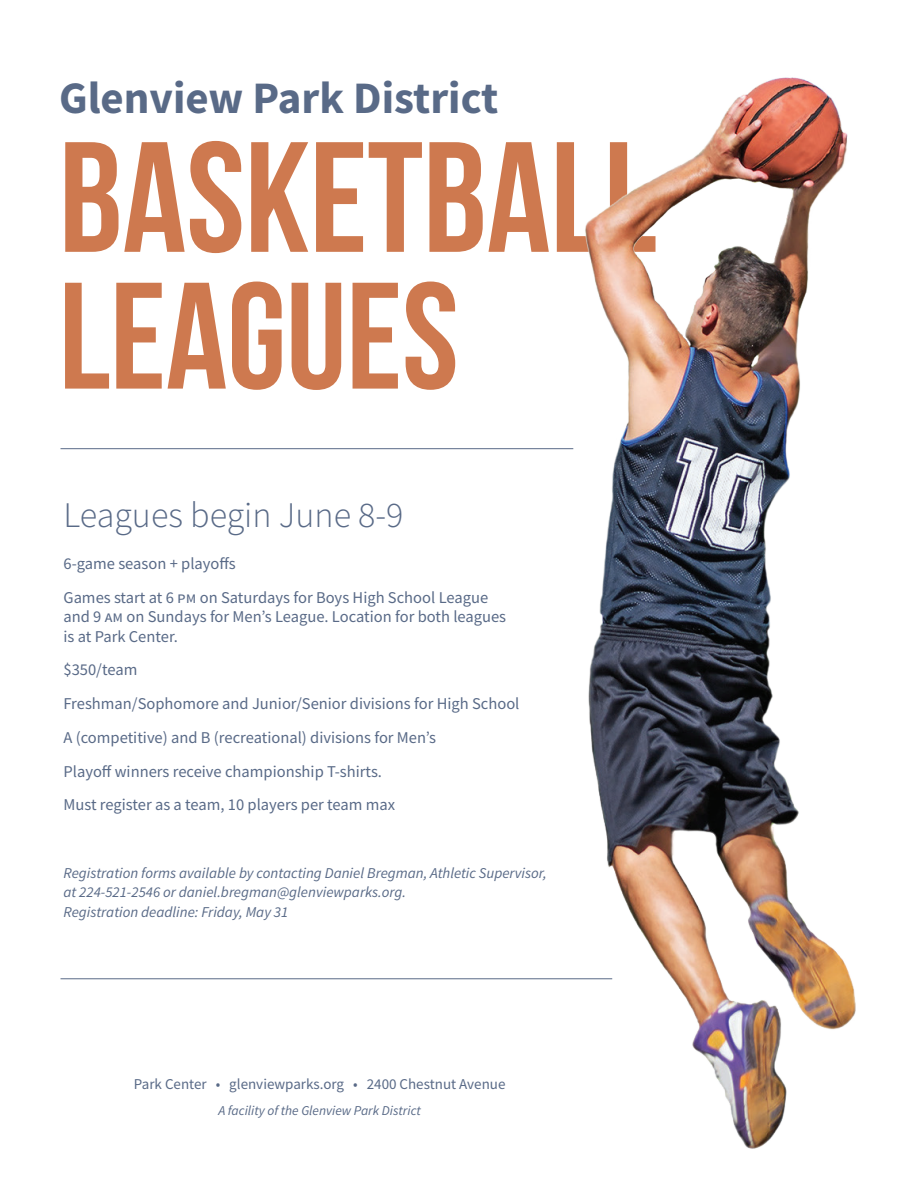
<style>
.page{position:relative;width:918px;height:1188px;background:#fff}
.page>*{position:absolute;margin:0;border:0;box-sizing:border-box;transform-origin:0 0}
.t1{font:700 156.6px "Bebas Neue";color:#ce794f}
.t2{font:700 151.2px "Bebas Neue";color:#ce794f}
.t3{font:700 45px "Source Sans Pro";color:#596a87}
.t4{font:300 36px "Source Sans Pro";color:#596a87}
.t5{font:16.5px/19.5px "Source Sans Pro";color:#596a87}
.t6{font:italic 15px/19.5px "Source Sans Pro";color:#596a87}
.t7{font:15px "Source Sans Pro";color:#596a87}
.t8{font:italic 13.5px "Source Sans Pro";color:#596a87}
</style>
<div class="page">
<img style="left:527px;top:77px;width:329px;height:1072px">
<hr style="left:61px;top:448px;width:512px;height:1px;background:#596a87">
<hr style="left:61px;top:979px;width:551px;height:1px;background:#596a87">
<p class="t3" style="left:59px;top:67px;width:441px">Glenview Park District</p>
<p class="t1" style="left:59px;top:112px;width:599px">BASKETBALL</p>
<p class="t2" style="left:59px;top:253px;width:401px">LEAGUES</p>
<p class="t4" style="left:64px;top:493px;width:342px">Leagues begin June 8-9</p>
<p class="t5" style="left:64px;top:554px;width:174px">6-game season + playoffs</p>
<p class="t5" style="left:64px;top:587px;width:444px">Games start at 6 pm on Saturdays for Boys High School League and 9 am on Sundays for Men’s League. Location for both leagues is at Park Center.</p>
<p class="t5" style="left:64px;top:660px;width:76px">$350/team</p>
<p class="t5" style="left:64px;top:694px;width:458px">Freshman/Sophomore and Junior/Senior divisions for High School</p>
<p class="t5" style="left:64px;top:728px;width:374px">A (competitive) and B (recreational) divisions for Men’s</p>
<p class="t5" style="left:64px;top:761px;width:320px">Playoff winners receive championship T-shirts.</p>
<p class="t5" style="left:64px;top:795px;width:333px">Must register as a team, 10 players per team max</p>
<p class="t6" style="left:64px;top:863px;width:485px">Registration forms available by contacting Daniel Bregman, Athletic Supervisor, at 224-521-2546 or daniel.bregman@glenviewparks.org.<br>Registration deadline: Friday, May 31</p>
<p class="t7" style="left:134px;top:1074px;width:373px">Park Center • glenviewparks.org • 2400 Chestnut Avenue</p>
<p class="t8" style="left:218px;top:1102px;width:204px">A facility of the Glenview Park District</p>
</div>
